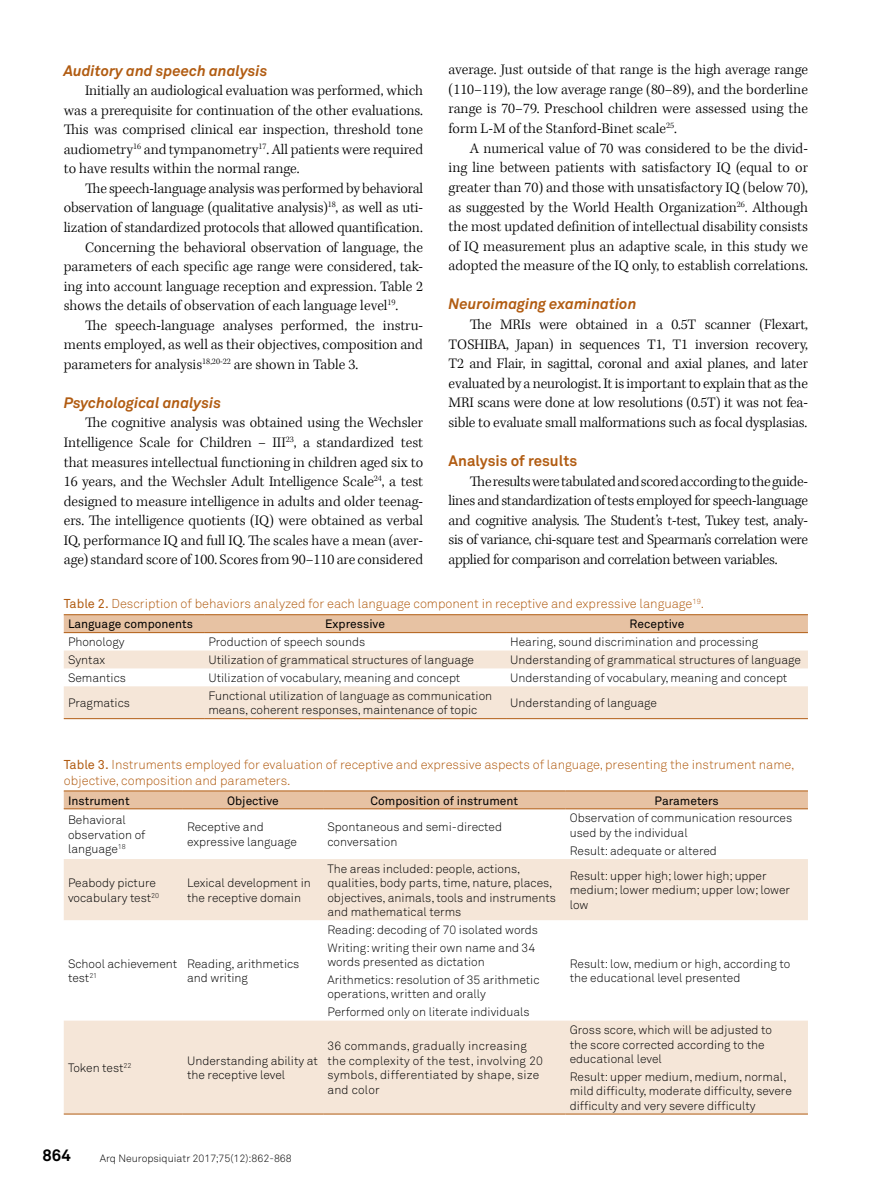
<style>
.page{position:relative;width:893px;height:1191px;background:#fff}
.page>*{position:absolute;margin:0;border:0;box-sizing:border-box;transform-origin:0 0}
.t1{font:700 16.5px "Akkurat Pro";color:#000}
.t2{font:300 15px/19.6px "Kepler Std";letter-spacing:-.005em;color:#000;text-align:justify}
.t3{font:italic 700 15px "Akkurat Pro";color:#b15c12}
.t4{font:700 15px "Akkurat Pro";color:#b15c12}
.t5{font:12.75px/15.3px "Akkurat Light Pro";color:#b15c12}
.t6{font:12px/14.4px "Akkurat Light Pro";color:#000}
.t7{font:12px/14.4px "Akkurat Light Pro";letter-spacing:.02em;color:#000}
.t8{font:12px "Akkurat Pro";color:#000}
.t9{font:10.5px "Akkurat Light Pro";color:#000}
.s1{font-family:"Akkurat Pro"}
</style>
<div class="page">
<div style="left:64px;top:615px;width:744px;height:17px;background:#e7c2a3"></div>
<svg style="left:64px;top:650px;width:744px;height:68px;fill:#f5e6d8"></svg>
<hr style="left:64px;top:614px;width:140px;height:1px;background:#b15c12">
<hr style="left:204px;top:614px;width:302px;height:1px;background:#b15c12">
<hr style="left:506px;top:614px;width:302px;height:1px;background:#b15c12">
<hr style="left:64px;top:632px;width:140px;height:1px;background:#b15c12">
<hr style="left:204px;top:632px;width:302px;height:1px;background:#b15c12">
<hr style="left:506px;top:632px;width:302px;height:1px;background:#b15c12">
<hr style="left:64px;top:718px;width:140px;height:1px;background:#b15c12">
<hr style="left:204px;top:718px;width:302px;height:1px;background:#b15c12">
<hr style="left:506px;top:718px;width:302px;height:1px;background:#b15c12">
<div style="left:64px;top:791px;width:744px;height:17px;background:#e7c2a3"></div>
<svg style="left:64px;top:859px;width:744px;height:254px;fill:#f5e6d8"></svg>
<hr style="left:64px;top:1113px;width:119px;height:1px;background:#b15c12">
<hr style="left:183px;top:1113px;width:140px;height:1px;background:#b15c12">
<hr style="left:323px;top:1113px;width:243px;height:1px;background:#b15c12">
<hr style="left:566px;top:808px;width:242px;height:1px;background:#b15c12">
<hr style="left:64px;top:790px;width:119px;height:1px;background:#b15c12">
<hr style="left:183px;top:790px;width:140px;height:1px;background:#b15c12">
<hr style="left:323px;top:790px;width:243px;height:1px;background:#b15c12">
<hr style="left:566px;top:790px;width:242px;height:1px;background:#b15c12">
<hr style="left:64px;top:808px;width:119px;height:1px;background:#b15c12">
<hr style="left:183px;top:808px;width:140px;height:1px;background:#b15c12">
<hr style="left:323px;top:808px;width:243px;height:1px;background:#b15c12">
<hr style="left:566px;top:1113px;width:242px;height:1px;background:#b15c12">
<p class="t2" style="left:449px;top:60px;width:361px">average. Just outside of that range is the high average range (110–119), the low average range (80–89), and the borderline range is 70–79. Preschool children were assessed using the form L-M of the Stanford-Binet scale<sup>25</sup>.</p>
<p class="t2" style="left:449px;top:139px;width:361px;text-indent:21px">A numerical value of 70 was considered to be the divid&shy;ing line between patients with satisfactory IQ (equal to or greater than 70) and those with unsatisfactory IQ (below 70), as suggested by the World Health Organization<sup>26</sup>. Although the most updated definition of intellectual disability consists of IQ measurement plus an adaptive scale, in this study we adopted the measure of the IQ only, to establish correlations.</p>
<p class="t3" style="left:449px;top:294px;width:189px">Neuroimaging examination</p>
<p class="t2" style="left:449px;top:315px;width:361px;text-indent:21px">The MRIs were obtained in a 0.5T scanner (Flexart, TOSHIBA, Japan) in sequences T1, T1 inversion recovery, T2 and Flair, in sagittal, coronal and axial planes, and later evaluated by a neurologist. It is important to explain that as the MRI scans were done at low resolutions (0.5T) it was not fea&shy;sible to evaluate small malformations such as focal dysplasias.</p>
<p class="t4" style="left:449px;top:451px;width:130px">Analysis of results</p>
<p class="t2" style="left:449px;top:472px;width:361px;text-indent:21px">The results were tabulated and scored according to the guide&shy;lines and standardization of tests employed for speech-language and cognitive analysis. The Student’s t-test, Tukey test, analy&shy;sis of variance, chi-square test and Spearman’s correlation were applied for comparison and correlation between variables.</p>
<p class="t5" style="left:64px;top:596px;width:642px"><span class="s1">Table 2.</span> Description of behaviors analyzed for each language component in receptive and expressive language<sup>19</sup>.</p>
<p class="t8" style="left:68px;top:617px;width:127px">Language components</p>
<p class="t8" style="left:325px;top:617px;width:61px">Expressive</p>
<p class="t8" style="left:630px;top:617px;width:56px">Receptive</p>
<p class="t6" style="left:68px;top:635px;width:58px">Phonology</p>
<p class="t6" style="left:208px;top:635px;width:158px">Production of speech sounds</p>
<p class="t6" style="left:510px;top:635px;width:250px">Hearing, sound discrimination and processing</p>
<p class="t6" style="left:68px;top:653px;width:39px">Syntax</p>
<p class="t6" style="left:208px;top:653px;width:267px">Utilization of grammatical structures of language</p>
<p class="t6" style="left:510px;top:653px;width:292px">Understanding of grammatical structures of language</p>
<p class="t6" style="left:68px;top:671px;width:60px">Semantics</p>
<p class="t6" style="left:208px;top:671px;width:254px">Utilization of vocabulary, meaning and concept</p>
<p class="t6" style="left:510px;top:671px;width:279px">Understanding of vocabulary, meaning and concept</p>
<p class="t6" style="left:68px;top:696px;width:64px">Pragmatics</p>
<p class="t6" style="left:208px;top:689px;width:285px">Functional utilization of language as communication means, coherent responses, maintenance of topic</p>
<p class="t6" style="left:510px;top:696px;width:148px">Understanding of language</p>
<p class="t3" style="left:64px;top:61px;width:205px">Auditory and speech analysis</p>
<p class="t2" style="left:64px;top:81px;width:361px;text-indent:21px">Initially an audiological evaluation was performed, which was a prerequisite for continuation of the other evaluations.<br>This was comprised clinical ear inspection, threshold tone audiometry<sup>16</sup> and tympanometry<sup>17</sup>. All patients were required to have results within the normal range.</p>
<p class="t2" style="left:85px;top:179px;width:340px">The speech-language analysis was performed by behavioral</p>
<p class="t2" style="left:64px;top:198px;width:361px">observation of language (qualitative analysis)<sup>18</sup>, as well as uti-</p>
<p class="t2" style="left:64px;top:218px;width:361px">lization of standardized protocols that allowed quantification.</p>
<p class="t2" style="left:85px;top:238px;width:340px">Concerning the behavioral observation of language, the</p>
<p class="t2" style="left:64px;top:257px;width:361px">parameters of each specific age range were considered, tak-</p>
<p class="t2" style="left:64px;top:277px;width:361px">ing into account language reception and expression. Table 2</p>
<p class="t2" style="left:64px;top:296px;width:336px">shows the details of observation of each language level<sup>19</sup>.</p>
<p class="t2" style="left:85px;top:316px;width:340px">The speech-language analyses performed, the instru-</p>
<p class="t2" style="left:64px;top:335px;width:361px">ments employed, as well as their objectives, composition and</p>
<p class="t2" style="left:64px;top:355px;width:296px">parameters for analysis<sup>18,20-22</sup> are shown in Table 3.</p>
<p class="t3" style="left:64px;top:393px;width:159px">Psychological analysis</p>
<p class="t2" style="left:64px;top:413px;width:361px;text-indent:21px">The cognitive analysis was obtained using the Wechsler Intelligence Scale for Children – III<sup>23</sup>, a standardized test that measures intellectual functioning in children aged six to 16 years, and the Wechsler Adult Intelligence Scale<sup>24</sup>, a test designed to measure intelligence in adults and older teenag&shy;ers. The intelligence quotients (IQ) were obtained as verbal IQ, performance IQ and full IQ. The scales have a mean (aver&shy;age) standard score of 100. Scores from 90–110 are considered</p>
<p class="t5" style="left:64px;top:757px;width:732px"><span class="s1">Table 3.</span> Instruments employed for evaluation of receptive and expressive aspects of language, presenting the instrument name, objective, composition and parameters.</p>
<p class="t8" style="left:68px;top:793px;width:63px">Instrument</p>
<p class="t8" style="left:227px;top:793px;width:53px">Objective</p>
<p class="t8" style="left:370px;top:793px;width:149px">Composition of instrument</p>
<p class="t8" style="left:655px;top:793px;width:66px">Parameters</p>
<p class="t6" style="left:68px;top:813px;width:79px">Behavioral observation of language<sup>18</sup></p>
<p class="t6" style="left:187px;top:820px;width:111px">Receptive and expressive language</p>
<p class="t6" style="left:327px;top:820px;width:176px">Spontaneous and semi-directed conversation</p>
<p class="t6" style="left:570px;top:811px;width:224px">Observation of communication resources used by the individual</p>
<p class="t6" style="left:570px;top:843px;width:149px">Result: adequate or altered</p>
<p class="t6" style="left:68px;top:876px;width:93px">Peabody picture vocabulary test<sup>20</sup></p>
<p class="t6" style="left:187px;top:876px;width:125px">Lexical development in the receptive domain</p>
<p class="t6" style="left:68px;top:956px;width:111px">School achievement test<sup>21</sup></p>
<p class="t6" style="left:187px;top:956px;width:114px">Reading, arithmetics and writing</p>
<p class="t6" style="left:68px;top:1060px;width:65px">Token test<sup>22</sup></p>
<p class="t6" style="left:187px;top:1053px;width:132px">Understanding ability at the receptive level</p>
<p class="t6" style="left:327px;top:861px;width:230px">The areas included: people, actions, qualities, body parts, time, nature, places, objectives, animals, tools and instruments and mathematical terms</p>
<p class="t6" style="left:570px;top:868px;width:222px">Result: upper high; lower high; upper medium; lower medium; upper low; lower low</p>
<p class="t6" style="left:327px;top:922px;width:212px">Reading: decoding of 70 isolated words</p>
<p class="t6" style="left:327px;top:940px;width:209px">Writing: writing their own name and 34 words presented as dictation</p>
<p class="t6" style="left:327px;top:973px;width:214px">Arithmetics: resolution of 35 arithmetic operations, written and orally</p>
<p class="t6" style="left:327px;top:1005px;width:204px">Performed only on literate individuals</p>
<p class="t7" style="left:327px;top:1039px;width:217px">36 commands, gradually increasing the complexity of the test, involving 20 symbols, differentiated by shape, size and color</p>
<p class="t6" style="left:570px;top:956px;width:222px">Result: low, medium or high, according to the educational level presented</p>
<p class="t6" style="left:570px;top:1023px;width:204px">Gross score, which will be adjusted to the score corrected according to the educational level</p>
<p class="t6" style="left:570px;top:1069px;width:224px">Result: upper medium, medium, normal, mild difficulty, moderate difficulty, severe difficulty and very severe difficulty</p>
<p class="t1" style="left:43px;top:1145px;width:30px">864</p>
<p class="t9" style="left:100px;top:1151px;width:194px">Arq Neuropsiquiatr 2017;75(12):862-868</p>
</div>
